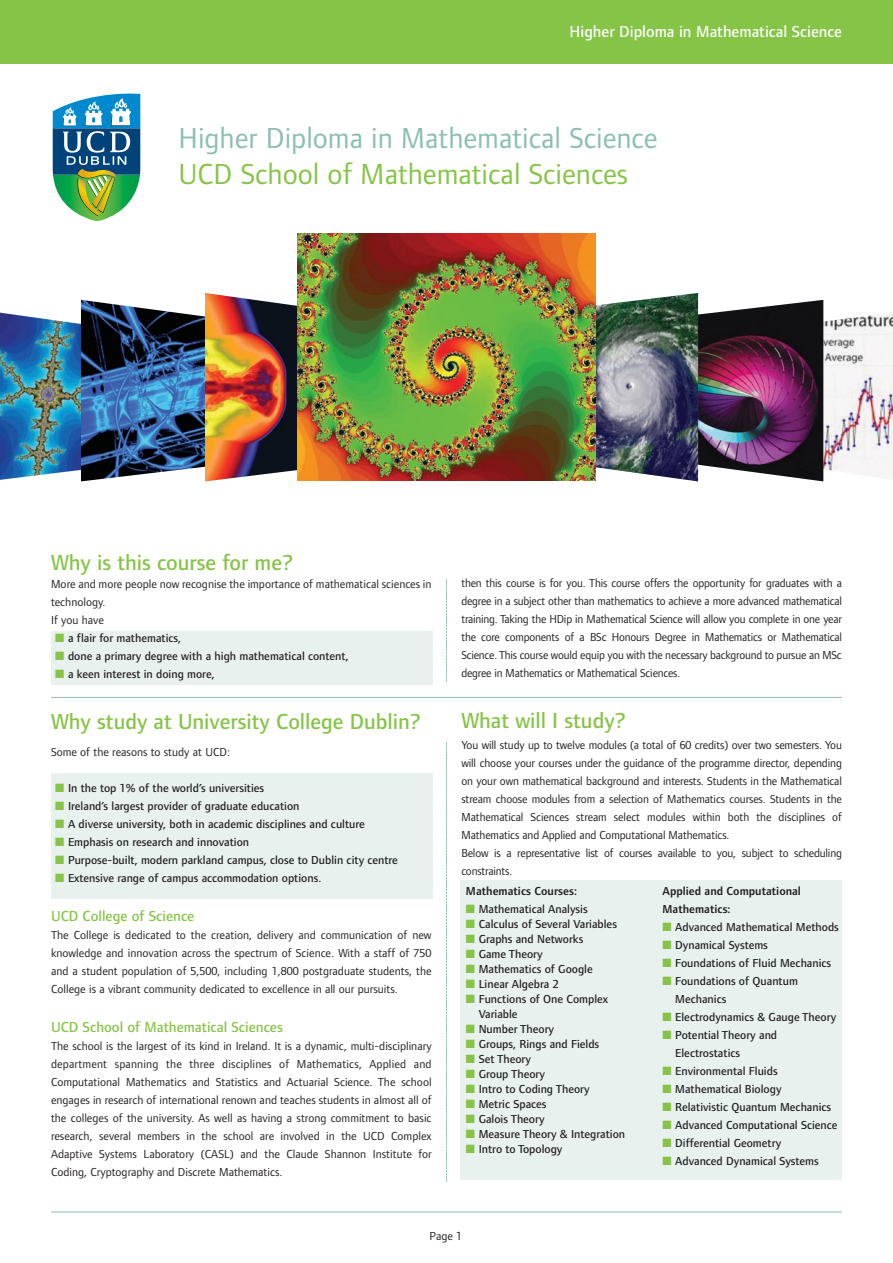
<style>
.page{position:relative;width:893px;height:1263px;background:#fff}
.page>*{position:absolute;margin:0;border:0;box-sizing:border-box;transform-origin:0 0}
.t1{font:30px "Foundry Form Sans";color:#8bbeb3}
.t2{font:30px "Foundry Form Sans";color:#85c446}
.t3{font:500 22.5px "Foundry Form Sans";color:#85c446}
.t4{font:500 16.5px "Foundry Form Sans";color:#fff}
.t5{font:500 15px "Foundry Form Sans";color:#85c446}
.t6{font:12px/18px "Foundry Form Sans";letter-spacing:-.01em;color:#231f20;text-align:justify}
.t7{font:500 12px/18px "Foundry Form Sans";color:#231f20}
.t8{font:600 12px/18px "Foundry Form Sans";color:#231f20}
.s1{color:#85c446}
</style>
<div class="page">
<div style="left:461px;top:880px;width:381px;height:300px;background:#e8f1ee"></div>
<div style="left:51px;top:631px;width:381px;height:54px;background:#e8f1ee"></div>
<div style="left:51px;top:774px;width:381px;height:125px;background:#e8f1ee"></div>
<img style="left:698px;top:293px;width:195px;height:188px">
<img style="left:527px;top:293px;width:171px;height:188px">
<img style="left:0;top:299px;width:205px;height:182px">
<img style="left:205px;top:293px;width:169px;height:188px">
<img style="left:298px;top:234px;width:297px;height:246px">
<hr style="left:51px;top:697px;width:791px;height:1px;background:#8bbeb3">
<svg style="left:53px;top:94px;width:87px;height:127px"></svg>
<hr style="left:51px;top:1211px;width:791px;height:1px;background:#8bbeb3">
<div style="left:0;top:0;width:893px;height:64px;background:#85c446"></div>
<svg style="left:446px;top:579px;width:1px;height:102px"></svg>
<svg style="left:446px;top:742px;width:1px;height:439px"></svg>
<h3 class="t4" style="left:570px;top:25px;width:274px">Higher Diploma in Mathematical Science</h3>
<h1 class="t1" style="left:179px;top:127px;width:480px">Higher Diploma in Mathematical Science</h1>
<h1 class="t2" style="left:179px;top:163px;width:451px">UCD School of Mathematical Sciences</h1>
<h2 class="t3" style="left:51px;top:554px;width:244px">Why is this course for me?</h2>
<p class="t6" style="left:51px;top:576px;width:382px;text-align:left">More and more people now recognise the importance of mathematical sciences in technology.<br>If you have</p>
<p class="t7" style="left:55px;top:630px;width:127px"><span class="s1">■</span> a flair for mathematics,</p>
<p class="t7" style="left:55px;top:648px;width:295px"><span class="s1">■</span> done a primary degree with a high mathematical content,</p>
<p class="t7" style="left:55px;top:666px;width:161px"><span class="s1">■</span> a keen interest in doing more,</p>
<h2 class="t3" style="left:51px;top:713px;width:372px">Why study at University College Dublin?</h2>
<p class="t6" style="left:51px;top:743px;width:180px">Some of the reasons to study at UCD:</p>
<p class="t7" style="left:55px;top:779px;width:210px"><span class="s1">■</span> In the top 1% of the world’s universities</p>
<p class="t7" style="left:55px;top:797px;width:246px"><span class="s1">■</span> Ireland’s largest provider of graduate education</p>
<p class="t7" style="left:55px;top:815px;width:311px"><span class="s1">■</span> A diverse university, both in academic disciplines and culture</p>
<p class="t7" style="left:55px;top:833px;width:195px"><span class="s1">■</span> Emphasis on research and innovation</p>
<p class="t7" style="left:55px;top:851px;width:344px"><span class="s1">■</span> Purpose-built, modern parkland campus, close to Dublin city centre</p>
<p class="t7" style="left:55px;top:869px;width:268px"><span class="s1">■</span> Extensive range of campus accommodation options.</p>
<p class="t5" style="left:51px;top:910px;width:145px">UCD College of Science</p>
<p class="t6" style="left:51px;top:926px;width:382px">The College is dedicated to the creation, delivery and communication of new knowledge and innovation across the spectrum of Science. With a staff of 750 and a student population of 5,500, including 1,800 postgraduate students, the College is a vibrant community dedicated to excellence in all our pursuits.</p>
<p class="t5" style="left:51px;top:1021px;width:233px">UCD School of Mathematical Sciences</p>
<p class="t6" style="left:51px;top:1037px;width:382px">The school is the largest of its kind in Ireland. It is a dynamic, multi-disciplinary department spanning the three disciplines of Mathematics, Applied and Computational Mathematics and Statistics and Actuarial Science. The school engages in research of international renown and teaches students in almost all of the colleges of the university. As well as having a strong commitment to basic research, several members in the school are involved in the UCD Complex Adaptive Systems Laboratory (CASL) and the Claude Shannon Institute for Coding, Cryptography and Discrete Mathematics.</p>
<p class="t6" style="left:461px;top:575px;width:382px">then this course is for you. This course offers the opportunity for graduates with a degree in a subject other than mathematics to achieve a more advanced mathematical training. Taking the HDip in Mathematical Science will allow you complete in one year the core components of a BSc Honours Degree in Mathematics or Mathematical Science. This course would equip you with the necessary background to pursue an MSc degree in Mathematics or Mathematical Sciences.</p>
<h2 class="t3" style="left:461px;top:712px;width:166px">What will I study?</h2>
<p class="t6" style="left:461px;top:737px;width:382px;text-align:left">You will study up to twelve modules (a total of 60 credits) over two semesters. You will choose your courses under the guidance of the programme director, depending on your own mathematical background and interests. Students in the Mathematical stream choose modules from a selection of Mathematics courses. Students in the Mathematical Sciences stream select modules within both the disciplines of Mathematics and Applied and Computational Mathematics.<br>Below is a representative list of courses available to you, subject to scheduling constraints.</p>
<p class="t8" style="left:466px;top:883px;width:113px">Mathematics Courses:</p>
<p class="t7" style="left:466px;top:901px;width:123px"><span class="s1">■</span> Mathematical Analysis</p>
<p class="t7" style="left:466px;top:916px;width:153px"><span class="s1">■</span> Calculus of Several Variables</p>
<p class="t7" style="left:466px;top:931px;width:119px"><span class="s1">■</span> Graphs and Networks</p>
<p class="t7" style="left:466px;top:946px;width:78px"><span class="s1">■</span> Game Theory</p>
<p class="t7" style="left:466px;top:961px;width:128px"><span class="s1">■</span> Mathematics of Google</p>
<p class="t7" style="left:466px;top:976px;width:94px"><span class="s1">■</span> Linear Algebra 2</p>
<p class="t7" style="left:479px;top:993px;width:131px;line-height:15px;text-indent:-13px"><span class="s1">■</span> Functions of One Complex<br>Variable</p>
<p class="t7" style="left:466px;top:1021px;width:90px"><span class="s1">■</span> Number Theory</p>
<p class="t7" style="left:466px;top:1036px;width:135px"><span class="s1">■</span> Groups, Rings and Fields</p>
<p class="t7" style="left:466px;top:1051px;width:67px"><span class="s1">■</span> Set Theory</p>
<p class="t7" style="left:466px;top:1066px;width:81px"><span class="s1">■</span> Group Theory</p>
<p class="t7" style="left:466px;top:1081px;width:125px"><span class="s1">■</span> Intro to Coding Theory</p>
<p class="t7" style="left:466px;top:1096px;width:82px"><span class="s1">■</span> Metric Spaces</p>
<p class="t7" style="left:466px;top:1111px;width:80px"><span class="s1">■</span> Galois Theory</p>
<p class="t7" style="left:466px;top:1126px;width:161px"><span class="s1">■</span> Measure Theory &amp; Integration</p>
<p class="t7" style="left:466px;top:1141px;width:98px"><span class="s1">■</span> Intro to Topology</p>
<p class="t8" style="left:662px;top:883px;width:140px">Applied and Computational<br>Mathematics:</p>
<p class="t7" style="left:662px;top:919px;width:178px"><span class="s1">■</span> Advanced Mathematical Methods</p>
<p class="t7" style="left:662px;top:937px;width:107px"><span class="s1">■</span> Dynamical Systems</p>
<p class="t7" style="left:662px;top:955px;width:170px"><span class="s1">■</span> Foundations of Fluid Mechanics</p>
<p class="t7" style="left:675px;top:973px;width:124px;text-indent:-13px"><span class="s1">■</span> Foundations of Quantum<br>Mechanics</p>
<p class="t7" style="left:662px;top:1009px;width:175px"><span class="s1">■</span> Electrodynamics &amp; Gauge Theory</p>
<p class="t7" style="left:675px;top:1027px;width:103px;text-indent:-13px"><span class="s1">■</span> Potential Theory and<br>Electrostatics</p>
<p class="t7" style="left:662px;top:1063px;width:117px"><span class="s1">■</span> Environmental Fluids</p>
<p class="t7" style="left:662px;top:1081px;width:121px"><span class="s1">■</span> Mathematical Biology</p>
<p class="t7" style="left:662px;top:1099px;width:170px"><span class="s1">■</span> Relativistic Quantum Mechanics</p>
<p class="t7" style="left:662px;top:1117px;width:177px"><span class="s1">■</span> Advanced Computational Science</p>
<p class="t7" style="left:662px;top:1135px;width:120px"><span class="s1">■</span> Differential Geometry</p>
<p class="t7" style="left:662px;top:1153px;width:158px"><span class="s1">■</span> Advanced Dynamical Systems</p>
<p class="t6" style="left:430px;top:1228px;width:34px">Page 1</p>
</div>
